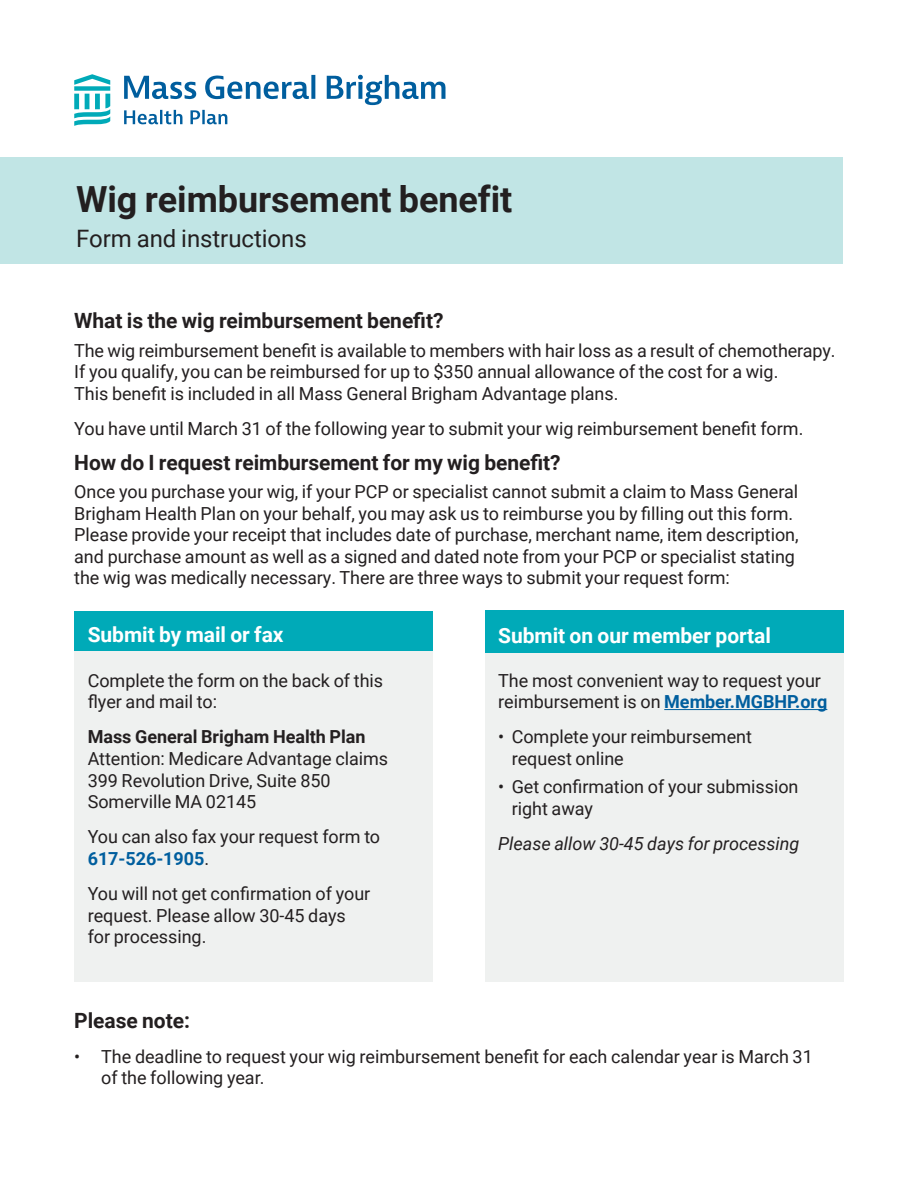
<style>
.page{position:relative;width:918px;height:1188px;background:#fff}
.page>*{position:absolute;margin:0;border:0;box-sizing:border-box;transform-origin:0 0}
.Headline_2{font:700 36px "Roboto";letter-spacing:-.005em;color:#231f20}
.Subhead_body_2_Bold{font:24px "Roboto";letter-spacing:-.005em;color:#231f20}
.Subhead_body_2_Bold-2{font:700 21px "Roboto";letter-spacing:-.005em;color:#231f20}
.Subhead_body_2_Bold-3{font:700 21px "Roboto";letter-spacing:-.005em;color:#fff}
.Subhead_body_3_Regular{font:18px/21.6px "Roboto";letter-spacing:-.005em;color:#231f20}
.Subhead_body_3_Regular-2{font:italic 18px "Roboto";letter-spacing:-.005em;color:#231f20}
.s1{font-weight:700}
.s2{font-weight:700;color:#005e9e}
</style>
<div class="page">
<div style="left:0;top:157px;width:843px;height:107px;background:#c1e5e5"></div>
<div style="left:485px;top:648px;width:358px;height:334px;background:#eff1f0"></div>
<hr style="left:664px;top:709px;width:163px;height:1px;background:#005e9e">
<div style="left:74px;top:648px;width:359px;height:334px;background:#eff1f0"></div>
<div style="left:485px;top:611px;width:358px;height:42px;background:#00aab8"></div>
<svg style="left:124px;top:75px;width:322px;height:49px"></svg>
<svg style="left:74px;top:74px;width:36px;height:52px"></svg>
<div style="left:74px;top:611px;width:359px;height:39px;background:#00aab8"></div>
<p class="Headline_2" style="left:76px;top:174px;width:438px">Wig reimbursement benefit</p>
<p class="Subhead_body_2_Bold" style="left:76px;top:222px;width:232px">Form and instructions</p>
<p class="Subhead_body_2_Bold-2" style="left:74px;top:306px;width:371px">What is the wig reimbursement benefit?</p>
<p class="Subhead_body_3_Regular" style="left:74px;top:339px;width:763px">The wig reimbursement benefit is available to members with hair loss as a result of chemotherapy.<br>If you qualify, you can be reimbursed for up to $350 annual allowance of the cost for a wig.<br>This benefit is included in all Mass General Brigham Advantage plans.</p>
<p class="Subhead_body_3_Regular" style="left:74px;top:417px;width:731px">You have until March 31 of the following year to submit your wig reimbursement benefit form.</p>
<p class="Subhead_body_2_Bold-2" style="left:74px;top:447px;width:488px">How do I request reimbursement for my wig benefit?</p>
<p class="Subhead_body_3_Regular" style="left:74px;top:480px;width:726px">Once you purchase your wig, if your PCP or specialist cannot submit a claim to Mass General Brigham Health Plan on your behalf, you may ask us to reimburse you by filling out this form.<br>Please provide your receipt that includes date of purchase, merchant name, item description, and purchase amount as well as a signed and dated note from your PCP or specialist stating the wig was medically necessary. There are three ways to submit your request form:</p>
<p class="Subhead_body_2_Bold-3" style="left:88px;top:619px;width:197px">Submit by mail or fax</p>
<p class="Subhead_body_2_Bold-3" style="left:498px;top:621px;width:274px">Submit on our member portal</p>
<p class="Subhead_body_3_Regular" style="left:88px;top:669px;width:297px">Complete the form on the back of this flyer and mail to:</p>
<p class="Subhead_body_3_Regular" style="left:88px;top:725px;width:302px"><span class="s1">Mass General Brigham Health Plan<br></span>Attention: Medicare Advantage claims<br>399 Revolution Drive, Suite 850<br>Somerville MA 02145</p>
<p class="Subhead_body_3_Regular" style="left:88px;top:825px;width:294px">You can also fax your request form to<br><span class="s2">617-526-1905</span>.</p>
<p class="Subhead_body_3_Regular" style="left:88px;top:882px;width:284px">You will not get confirmation of your request. Please allow 30-45 days for processing.</p>
<p class="Subhead_body_3_Regular" style="left:498px;top:669px;width:331px">The most convenient way to request your reimbursement is on <span class="s2">Member.MGBHP.org</span></p>
<p class="Subhead_body_3_Regular" style="left:512px;top:725px;width:242px;text-indent:-14px">• Complete your reimbursement request online</p>
<p class="Subhead_body_3_Regular" style="left:512px;top:775px;width:288px;text-indent:-14px">• Get confirmation of your submission right away</p>
<p class="Subhead_body_3_Regular-2" style="left:498px;top:831px;width:303px">Please allow 30-45 days for processing</p>
<p class="Subhead_body_2_Bold-2" style="left:74px;top:1005px;width:117px">Please note:</p>
<p class="Subhead_body_3_Regular" style="left:101px;top:1045px;width:713px;text-indent:-27px">• The deadline to request your wig reimbursement benefit for each calendar year is March 31 of the following year.</p>
</div>
